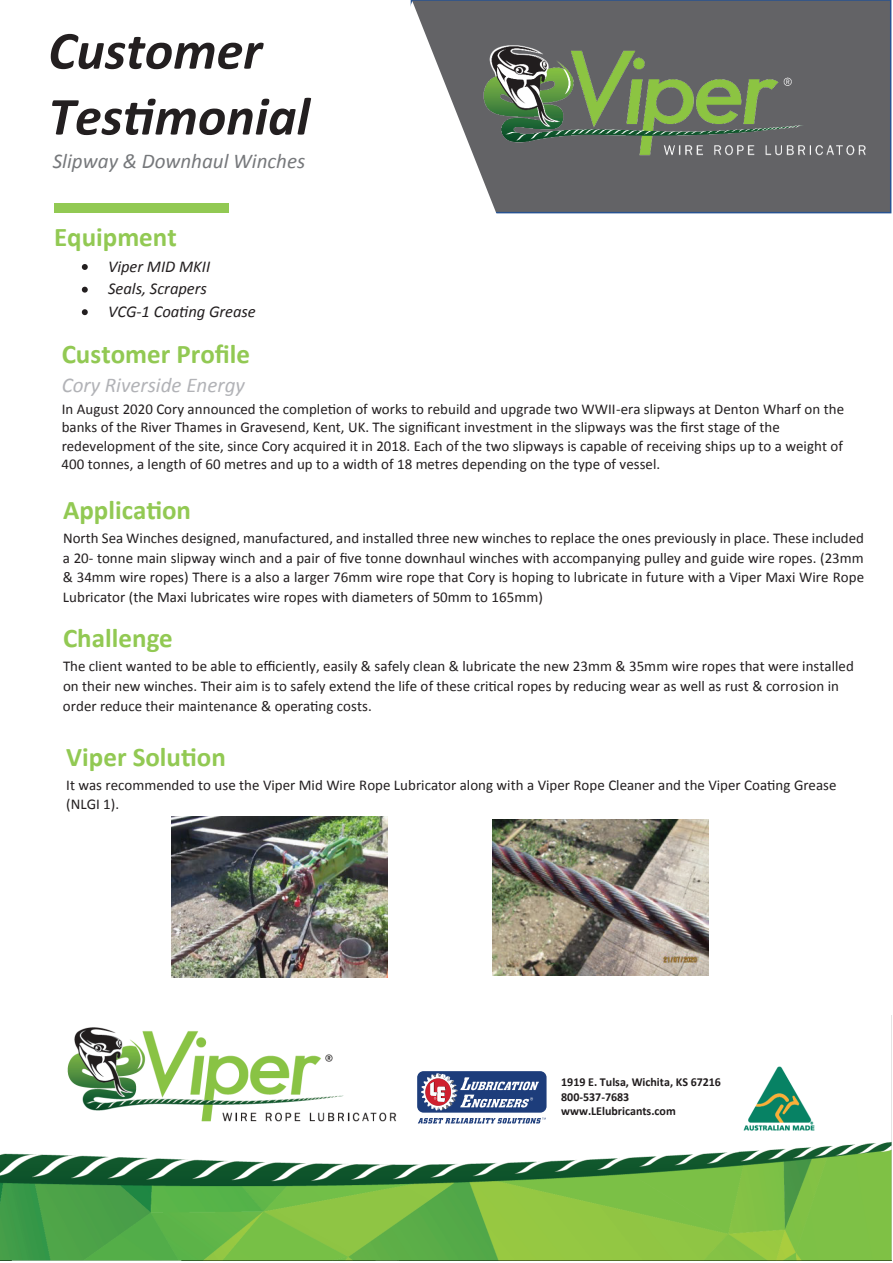
<style>
.page{position:relative;width:893px;height:1263px;background:#fff}
.page>*{position:absolute;margin:0;border:0;box-sizing:border-box;transform-origin:0 0}
.t1{font:italic 700 54px/65.8px "Calibri";color:#231f20}
.t2{font:700 27px "Calibri";color:#92c953}
.t3{font:italic 21px "Calibri";color:#76787b}
.t4{font:italic 21px "Calibri";color:#b2b3b7}
.t5{font:italic 16.5px/22.6px "Calibri";color:#231f20}
.t6{font:15px/18.3px "Calibri";color:#231f20}
.t7{font:700 12.15px/14.4px "Calibri";color:#211d1e}
</style>
<div class="page">
<div style="left:411px;top:0;width:480px;height:213px;background:#636366"></div>
<div style="left:411px;top:0;width:480px;height:213px;border:2px solid #285391"></div>
<svg style="left:410px;top:1px;width:101px;height:213px;fill:#fff"></svg>
<img style="left:468px;top:33px;width:398px;height:142px">
<div style="left:54px;top:201px;width:174px;height:12px;background:#92c953"></div>
<div style="left:42px;top:142px;width:401px;height:60px;background:#fff"></div>
<svg style="left:82px;top:264px;width:6px;height:6px"></svg>
<svg style="left:82px;top:287px;width:6px;height:6px"></svg>
<svg style="left:82px;top:309px;width:6px;height:6px"></svg>
<img style="left:0;top:1016px;width:892px;height:245px">
<img style="left:171px;top:817px;width:216px;height:160px">
<img style="left:493px;top:819px;width:216px;height:157px">
<div style="left:413px;top:1015px;width:286px;height:133px;background:#fff"></div>
<div style="left:417px;top:1071px;width:130px;height:42px;background:#1d3d7b;border-radius:6px"></div>
<svg style="left:421px;top:1073px;width:118px;height:37px"></svg>
<svg style="left:418px;top:1118px;width:128px;height:5px"></svg>
<h1 class="t1" style="left:48px;top:16px;width:263px">Customer<br>Testimonial</h1>
<h3 class="t3" style="left:53px;top:146px;width:254px">Slipway &amp; Downhaul Winches</h3>
<h2 class="t2" style="left:54px;top:217px;width:124px">Equipment</h2>
<p class="t5" style="left:108px;top:254px;width:149px">Viper MID MKII<br>Seals, Scrapers<br>VCG-1 Coating Grease</p>
<h2 class="t2" style="left:62px;top:334px;width:190px">Customer Profile</h2>
<h3 class="t4" style="left:62px;top:371px;width:185px">Cory Riverside Energy</h3>
<p class="t6" style="left:62px;top:400px;width:784px">In August 2020 Cory announced the completion of works to rebuild and upgrade two WWII-era slipways at Denton Wharf on the banks of the River Thames in Gravesend, Kent, UK. The significant investment in the slipways was the first stage of the redevelopment of the site, since Cory acquired it in 2018. Each of the two slipways is capable of receiving ships up to a weight of 400 tonnes, a length of 60 metres and up to a width of 18 metres depending on the type of vessel.</p>
<h2 class="t2" style="left:63px;top:491px;width:130px">Application</h2>
<p class="t6" style="left:63px;top:528px;width:803px;line-height:19.6px;text-align:justify">North Sea Winches designed, manufactured, and installed three new winches to replace the ones previously in place. These included a 20- tonne main slipway winch and a pair of five tonne downhaul winches with accompanying pulley and guide wire ropes. (23mm &amp; 34mm wire ropes) There is a also a larger 76mm wire rope that Cory is hoping to lubricate in future with a Viper Maxi Wire Rope Lubricator (the Maxi lubricates wire ropes with diameters of 50mm to 165mm)</p>
<h2 class="t2" style="left:63px;top:619px;width:111px">Challenge</h2>
<p class="t6" style="left:63px;top:656px;width:792px;line-height:19.8px">The client wanted to be able to efficiently, easily &amp; safely clean &amp; lubricate the new 23mm &amp; 35mm wire ropes that were installed on their new winches. Their aim is to safely extend the life of these critical ropes by reducing wear as well as rust &amp; corrosion in order reduce their maintenance &amp; operating costs.</p>
<h2 class="t2" style="left:66px;top:738px;width:161px">Viper Solution</h2>
<p class="t6" style="left:66px;top:776px;width:772px">It was recommended to use the Viper Mid Wire Rope Lubricator along with a Viper Rope Cleaner and the Viper Coating Grease (NLGI 1).</p>
<p class="t7" style="left:561px;top:1075px;width:161px">1919 E. Tulsa, Wichita, KS 67216<br>800-537-7683 www.LElubricants.com</p>
</div>
